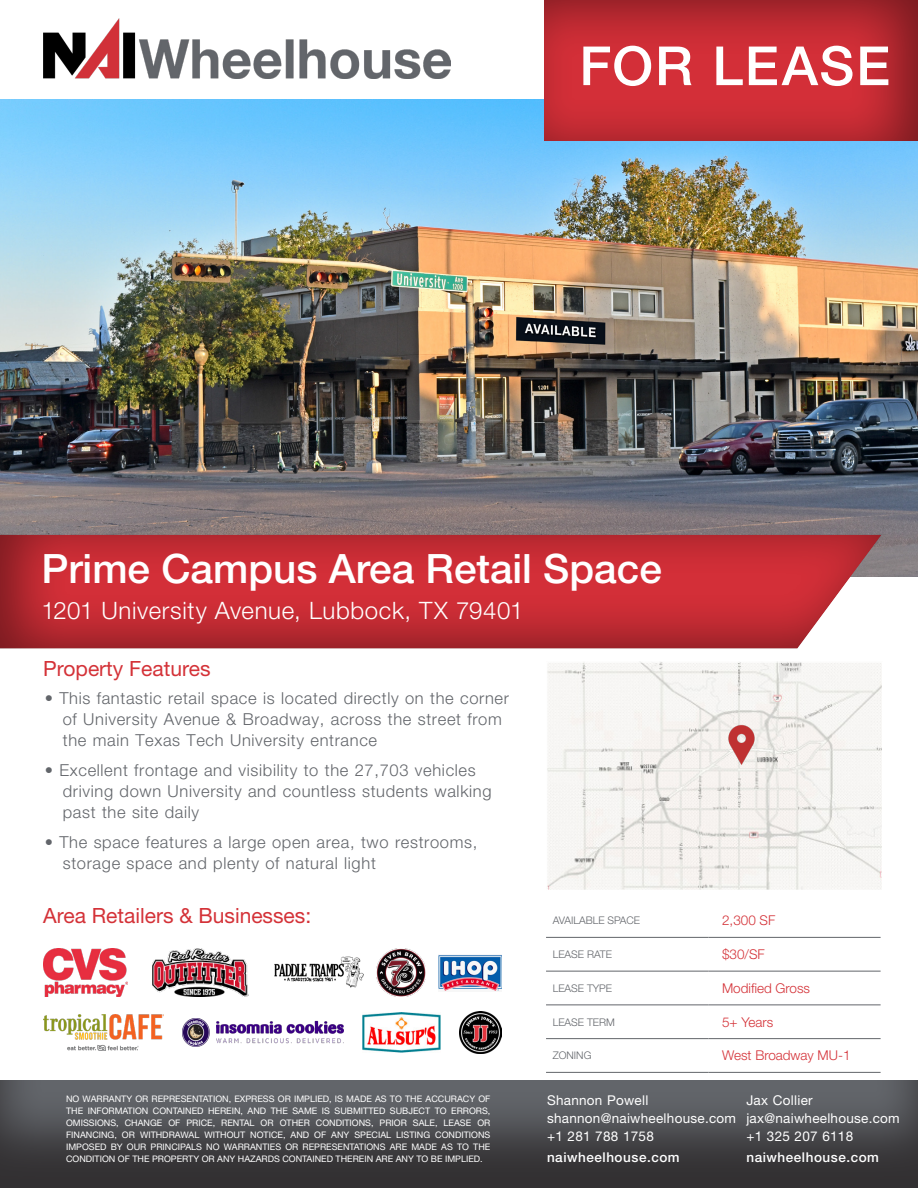
<style>
.page{position:relative;width:918px;height:1188px;background:#fff}
.page>*{position:absolute;margin:0;border:0;box-sizing:border-box;transform-origin:0 0}
.t1{font:500 54px "Helvetica Neue LT Std";letter-spacing:.03em;color:#fff}
.t2{font:500 40.5px "Helvetica Neue LT Std";color:#fff}
.t3{font:300 24px "Helvetica Neue LT Std";letter-spacing:.025em;color:#fff}
.t4{font:21px "Helvetica Neue LT Std";color:#d43238}
.Subhead{font:300 16.5px/21px "Helvetica Neue LT Std";letter-spacing:.04em;color:#62656a}
.t5{font:13.5px "Helvetica Neue LT Std";letter-spacing:.02em;color:#fff}
.t6{font:300 13.5px "Helvetica Neue LT Std";color:#d43238}
.t7{font:500 13.5px "Helvetica Neue LT Std";letter-spacing:.04em;color:#fff}
.t8{font:300 10.5px "Helvetica Neue LT Std";color:#62656a}
.t9{font:9px/12.1px "Helvetica Neue LT Std";color:#fff;text-align:justify}
</style>
<div class="page">
<div style="left:0;top:1078px;width:918px;height:110px;background:#231f20;opacity:.75"></div>
<img style="left:0;top:99px;width:918px;height:478px">
<img style="left:43px;top:18px;width:407px;height:60px">
<hr style="left:546px;top:937px;width:163px;height:1px;background:#62656a">
<hr style="left:709px;top:937px;width:172px;height:1px;background:#62656a">
<hr style="left:546px;top:971px;width:163px;height:1px;background:#62656a">
<hr style="left:709px;top:971px;width:172px;height:1px;background:#62656a">
<hr style="left:546px;top:1005px;width:163px;height:1px;background:#62656a">
<hr style="left:709px;top:1005px;width:172px;height:1px;background:#62656a">
<hr style="left:546px;top:1038px;width:163px;height:1px;background:#62656a">
<hr style="left:709px;top:1038px;width:172px;height:1px;background:#62656a">
<hr style="left:546px;top:1072px;width:163px;height:1px;background:#62656a">
<hr style="left:709px;top:1072px;width:172px;height:1px;background:#62656a">
<img style="left:548px;top:663px;width:333px;height:226px">
<img style="left:717px;top:720px;width:49px;height:49px">
<div style="left:542px;top:0;width:376px;height:143px;background:#231f20;opacity:.51"></div>
<div style="left:0;top:532px;width:884px;height:122px;background:#231f20;opacity:.5"></div>
<img style="left:43px;top:948px;width:84px;height:48px">
<img style="left:152px;top:948px;width:97px;height:48px">
<img style="left:274px;top:956px;width:90px;height:32px">
<img style="left:377px;top:948px;width:48px;height:49px">
<img style="left:43px;top:1014px;width:121px;height:37px">
<img style="left:183px;top:1019px;width:160px;height:27px">
<img style="left:438px;top:955px;width:63px;height:36px">
<img style="left:362px;top:1013px;width:79px;height:39px">
<img style="left:460px;top:1011px;width:42px;height:42px">
<p class="t1" style="left:579px;top:34px;width:312px">FOR LEASE</p>
<p class="t2" style="left:41px;top:545px;width:622px">Prime Campus Area Retail Space</p>
<p class="t3" style="left:41px;top:596px;width:484px">1201 University Avenue, Lubbock, TX 79401</p>
<p class="t4" style="left:43px;top:656px;width:169px">Property Features</p>
<p class="Subhead" style="left:63px;top:687px;width:448px;text-indent:-18px">• This fantastic retail space is located directly on the corner of University Avenue &amp; Broadway, across the street from the main Texas Tech University entrance</p>
<p class="Subhead" style="left:63px;top:759px;width:430px;text-indent:-18px">• Excellent frontage and visibility to the 27,703 vehicles driving down University and countless students walking past the site daily</p>
<p class="Subhead" style="left:63px;top:831px;width:416px;text-indent:-18px">• The space features a large open area, two restrooms, storage space and plenty of natural light</p>
<p class="t4" style="left:43px;top:903px;width:269px">Area Retailers &amp; Businesses:</p>
<p class="t8" style="left:553px;top:914px;width:89px">AVAILABLE SPACE</p>
<p class="t6" style="left:722px;top:912px;width:55px">2,300 SF</p>
<p class="t8" style="left:553px;top:948px;width:61px">LEASE RATE</p>
<p class="t6" style="left:722px;top:946px;width:44px">$30/SF</p>
<p class="t8" style="left:553px;top:982px;width:61px">LEASE TYPE</p>
<p class="t6" style="left:722px;top:980px;width:90px">Modified Gross</p>
<p class="t8" style="left:553px;top:1015px;width:64px">LEASE TERM</p>
<p class="t6" style="left:722px;top:1014px;width:53px">5+ Years</p>
<p class="t8" style="left:553px;top:1049px;width:40px">ZONING</p>
<p class="t6" style="left:722px;top:1047px;width:130px">West Broadway MU-1</p>
<p class="t9" style="left:66px;top:1092px;width:426px">NO WARRANTY OR REPRESENTATION, EXPRESS OR IMPLIED, IS MADE AS TO THE ACCURACY OF THE INFORMATION CONTAINED HEREIN, AND THE SAME IS SUBMITTED SUBJECT TO ERRORS, OMISSIONS, CHANGE OF PRICE, RENTAL OR OTHER CONDITIONS, PRIOR SALE, LEASE OR FINANCING, OR WITHDRAWAL WITHOUT NOTICE, AND OF ANY SPECIAL LISTING CONDITIONS IMPOSED BY OUR PRINCIPALS NO WARRANTIES OR REPRESENTATIONS ARE MADE AS TO THE CONDITION OF THE PROPERTY OR ANY HAZARDS CONTAINED THEREIN ARE ANY TO BE IMPLIED.</p>
<p class="t5" style="left:746px;top:1092px;width:68px">Jax Collier</p>
<p class="t5" style="left:547px;top:1092px;width:103px">Shannon Powell</p>
<p class="t5" style="left:547px;top:1110px;width:191px">shannon@naiwheelhouse.com</p>
<p class="t5" style="left:547px;top:1128px;width:108px">+1 281 788 1758</p>
<p class="t7" style="left:547px;top:1149px;width:134px">naiwheelhouse.com</p>
<p class="t5" style="left:746px;top:1110px;width:155px">jax@naiwheelhouse.com</p>
<p class="t5" style="left:746px;top:1128px;width:108px">+1 325 207 6118</p>
<p class="t7" style="left:746px;top:1149px;width:134px">naiwheelhouse.com</p>
</div>
